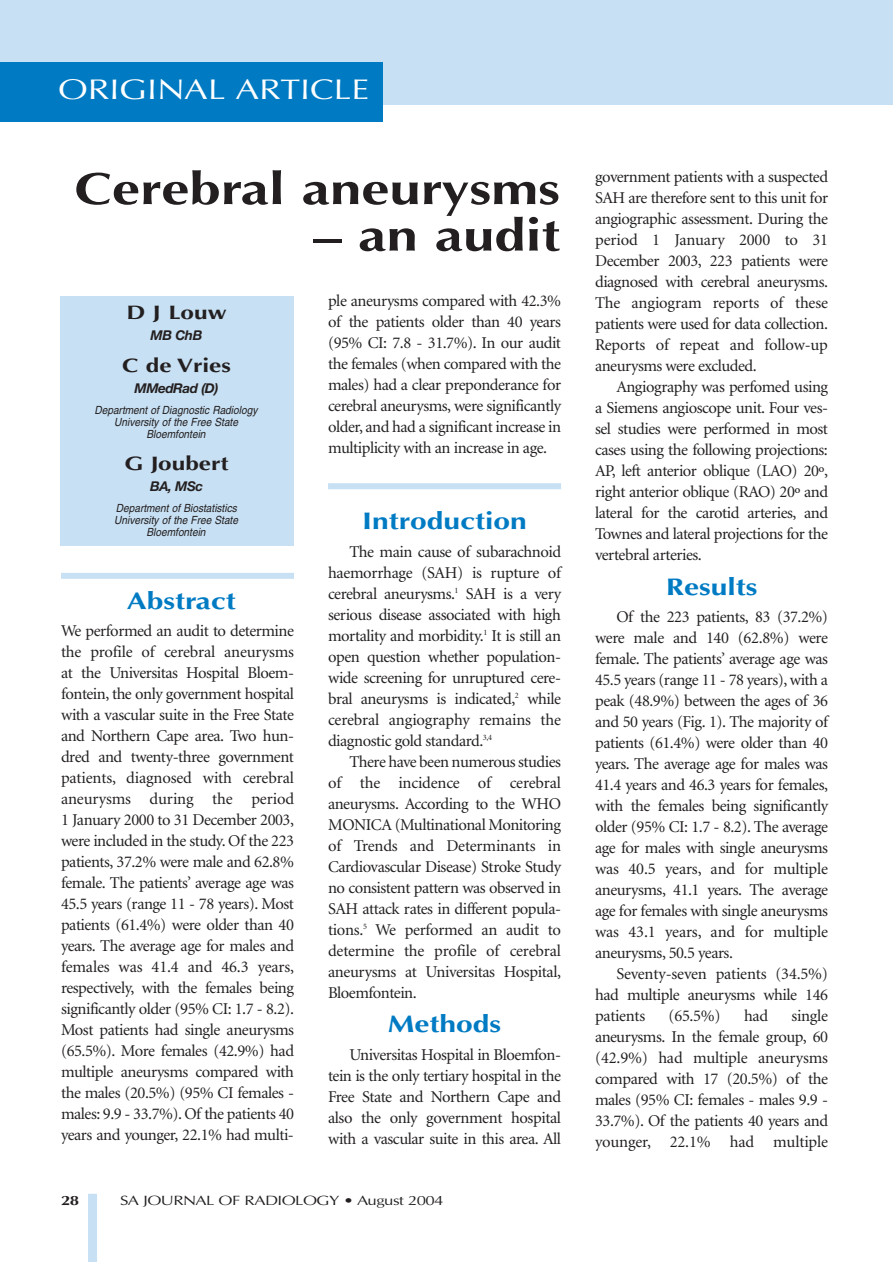
<style>
.page{position:relative;width:893px;height:1262px;background:#fff}
.page>*{position:absolute;margin:0;border:0;box-sizing:border-box;transform-origin:0 0}
.t1{font:700 45px "Optima";color:#231f20;scale:1.25 1}
.t2{font:28.5px "Optima";color:#fff;scale:1.25 1}
.t3{font:700 24px "Optima";color:#007bc3;scale:1.25 1}
.t4{font:700 19.5px "Optima";color:#231f20;scale:1.25 1}
.t5{font:16.5px/21px "Minion";letter-spacing:-.03em;color:#231f20;text-align:justify}
.t6{font:13.5px "Optima";letter-spacing:-.035em;color:#231f20;scale:1.25 1}
.t7{font:italic 700 13.5px "Helvetica Neue";letter-spacing:-.035em;color:#231f20}
.t8{font:700 13.5px "Optima";color:#231f20;scale:1.25 1}
.t9{font:italic 11.25px/12px "Helvetica";color:#231f20;text-align:center;scale:.9 1}
</style>
<div class="page">
<div style="left:0;top:0;width:892px;height:105px;background:#c7e0f3"></div>
<div style="left:0;top:62px;width:383px;height:60px;background:#007bc3"></div>
<div style="left:88px;top:1193px;width:9px;height:69px;background:#c7e0f3"></div>
<div style="left:61px;top:573px;width:233px;height:6px;background:#c7e0f3"></div>
<div style="left:328px;top:483px;width:233px;height:6px;background:#c7e0f3"></div>
<div style="left:60px;top:296px;width:233px;height:250px;background:#c7e0f3"></div>
<h2 class="t2" style="left:58px;top:77px;width:250px">ORIGINAL ARTICLE</h2>
<h1 class="t1" style="left:74px;top:170px;width:390px">Cerebral aneurysms</h1>
<h1 class="t1" style="left:313px;top:217px;width:199px">– an audit</h1>
<p class="t4" style="left:126px;top:304px;width:82px">D J Louw</p>
<p class="t7" style="left:151px;top:330px;width:53px">MB ChB</p>
<p class="t4" style="left:122px;top:357px;width:89px">C de Vries</p>
<p class="t7" style="left:135px;top:383px;width:85px">MMedRad (D)</p>
<p class="t9" style="left:94px;top:405px;width:182px">Department of Diagnostic Radiology<br>University of the Free State<br>Bloemfontein</p>
<p class="t4" style="left:124px;top:455px;width:85px">G Joubert</p>
<p class="t7" style="left:150px;top:481px;width:54px">BA, MSc</p>
<p class="t9" style="left:114px;top:502px;width:139px">Department of Biostatistics<br>University of the Free State<br>Bloemfontein</p>
<h3 class="t3" style="left:127px;top:590px;width:89px">Abstract</h3>
<p class="t5" style="left:61px;top:621px;width:234px">We performed an audit to determine the profile of cerebral aneurysms at the Universitas Hospital Bloem&shy;fontein, the only government hospital with a vascular suite in the Free State and Northern Cape area. Two hun&shy;dred and twenty-three government patients, diagnosed with cerebral aneurysms during the period 1 January 2000 to 31 December 2003, were included in the study. Of the 223 patients, 37.2% were male and 62.8% female. The patients’ average age was 45.5 years (range 11 - 78 years). Most patients (61.4%) were older than 40 years. The average age for males and females was 41.4 and 46.3 years, respectively, with the females being significantly older (95% CI: 1.7 - 8.2).<br>Most patients had single aneurysms (65.5%). More females (42.9%) had multiple aneurysms compared with the males (20.5%) (95% CI females - males: 9.9 - 33.7%). Of the patients 40 years and younger, 22.1% had multi-</p>
<p class="t5" style="left:328px;top:292px;width:234px">ple aneurysms compared with 42.3% of the patients older than 40 years (95% CI: 7.8 - 31.7%). In our audit the females (when compared with the males) had a clear preponderance for cerebral aneurysms, were significantly older, and had a significant increase in multiplicity with an increase in age.</p>
<h3 class="t3" style="left:362px;top:511px;width:133px">Introduction</h3>
<p class="t5" style="left:328px;top:542px;width:234px;text-indent:21px">The main cause of subarachnoid haemorrhage (SAH) is rupture of cerebral aneurysms.<sup>1</sup> SAH is a very serious disease associated with high mortality and morbidity.<sup>1</sup> It is still an open question whether population&shy;wide screening for unruptured cere&shy;bral aneurysms is indicated,<sup>2</sup> while cerebral angiography remains the diagnostic gold standard.<sup>3,4</sup></p>
<p class="t5" style="left:328px;top:752px;width:234px;text-indent:21px">There have been numerous studies of the incidence of cerebral aneurysms. According to the WHO MONICA (Multinational Monitoring of Trends and Determinants in Cardiovascular Disease) Stroke Study no consistent pattern was observed in SAH attack rates in different popula&shy;tions.<sup>5</sup> We performed an audit to determine the profile of cerebral aneurysms at Universitas Hospital, Bloemfontein.</p>
<h3 class="t3" style="left:388px;top:1014px;width:92px">Methods</h3>
<p class="t5" style="left:328px;top:1045px;width:234px;text-indent:21px">Universitas Hospital in Bloemfon&shy;tein is the only tertiary hospital in the Free State and Northern Cape and also the only government hospital with a vascular suite in this area. All</p>
<p class="t8" style="left:61px;top:1195px;width:16px">28</p>
<p class="t6" style="left:120px;top:1195px;width:260px">SA JOURNAL OF RADIOLOGY • August 2004</p>
<p class="t5" style="left:595px;top:167px;width:234px">government patients with a suspected SAH are therefore sent to this unit for angiographic assessment. During the period 1 January 2000 to 31<br>December 2003, 223 patients were diagnosed with cerebral aneurysms.<br>The angiogram reports of these patients were used for data collection.<br>Reports of repeat and follow-up aneurysms were excluded.</p>
<p class="t5" style="left:595px;top:377px;width:234px;text-indent:21px">Angiography was perfomed using a Siemens angioscope unit. Four ves&shy;sel studies were performed in most cases using the following projections:<br>AP, left anterior oblique (LAO) 20º, right anterior oblique (RAO) 20º and lateral for the carotid arteries, and Townes and lateral projections for the vertebral arteries.</p>
<h3 class="t3" style="left:665px;top:576px;width:75px">Results</h3>
<p class="t5" style="left:595px;top:607px;width:234px;text-indent:21px">Of the 223 patients, 83 (37.2%) were male and 140 (62.8%) were female. The patients’ average age was 45.5 years (range 11 - 78 years), with a peak (48.9%) between the ages of 36 and 50 years (Fig. 1). The majority of patients (61.4%) were older than 40 years. The average age for males was 41.4 years and 46.3 years for females, with the females being significantly older (95% CI: 1.7 - 8.2). The average age for males with single aneurysms was 40.5 years, and for multiple aneurysms, 41.1 years. The average age for females with single aneurysms was 43.1 years, and for multiple aneurysms, 50.5 years.</p>
<p class="t5" style="left:595px;top:964px;width:234px;text-indent:21px">Seventy-seven patients (34.5%) had multiple aneurysms while 146 patients</p>
<p class="t5" style="left:595px;top:1006px;width:234px;text-indent:196px">single aneurysms. In the female group, 60 (42.9%) had multiple aneurysms compared with 17 (20.5%) of the males (95% CI: females - males 9.9 - 33.7%). Of the patients 40 years and younger, 22.1% had multiple</p>
<p class="t5" style="left:668px;top:1006px;width:53px">(65.5%)</p>
<p class="t5" style="left:744px;top:1006px;width:26px">had</p>
</div>
